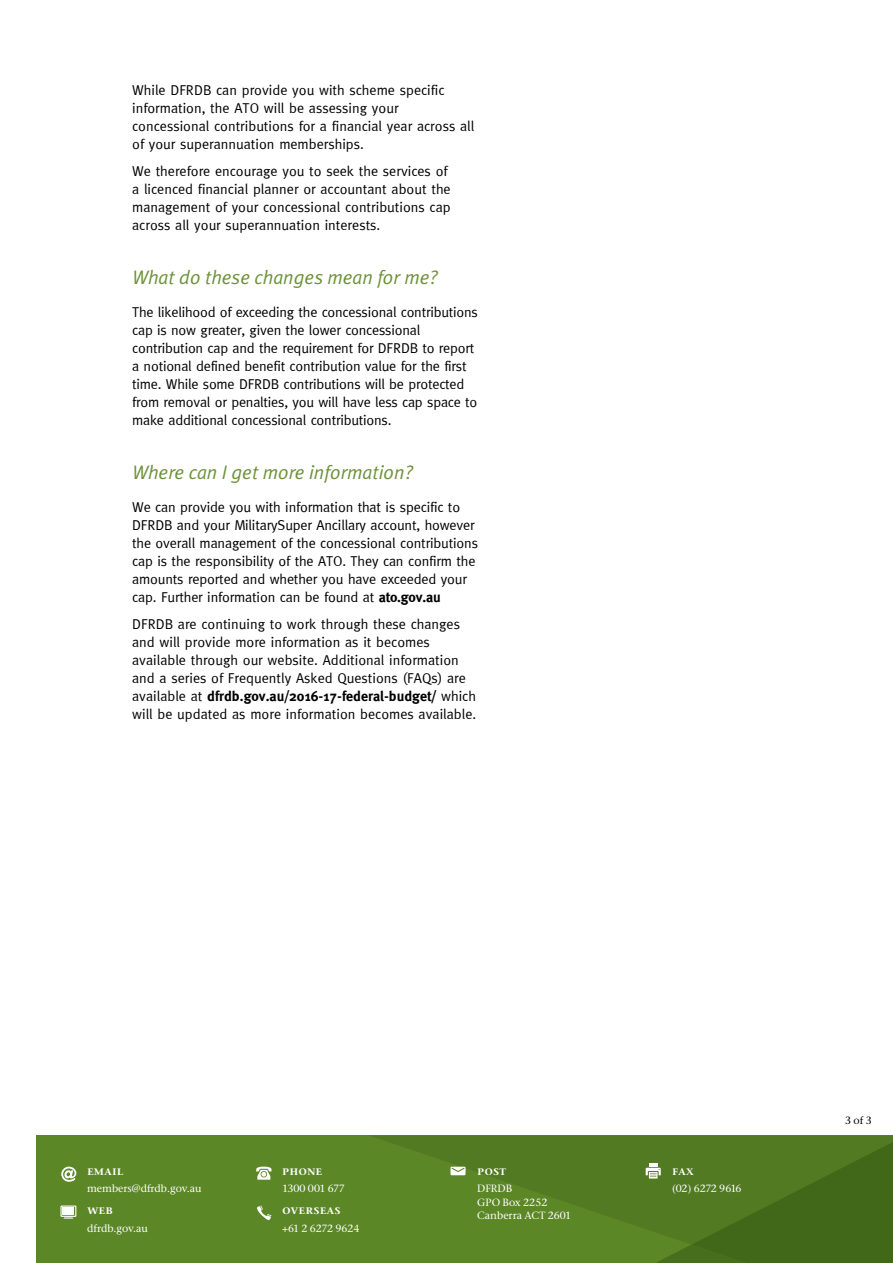
<style>
.page{position:relative;width:893px;height:1263px;background:#fff}
.page>*{position:absolute;margin:0;border:0;box-sizing:border-box;transform-origin:0 0}
.heading-2{font:italic 19.5px "Meta Plus Normal";color:#6c9239}
.body-text{font:14.25px/18px "Meta Normal";letter-spacing:-.01em;color:#000}
.CSC_-_Contact_Headin{font:12px "Stone Serif ITC Semi SC";color:#fff}
.CSC_-_Contacts{font:500 10.5px/13.5px "Stone Serif ITC";color:#fff}
.CSC_-_Contacts-2{font:500 10.5px "Stone Serif ITC";letter-spacing:-.035em;color:#fff}
.CSC_-_Contacts-3{font:500 10.5px "Stone Serif ITC";letter-spacing:-.025em;color:#fff}
.t1{font:500 10.5px "Stone Serif ITC";color:#000}
.s1{font-family:"Meta";font-weight:700}
</style>
<div class="page">
<div style="left:36px;top:1135px;width:857px;height:128px;background:#5c8727"></div>
<svg style="left:372px;top:1136px;width:258px;height:87px;fill:#527a22"></svg>
<svg style="left:61px;top:1166px;width:15px;height:16px"></svg>
<svg style="left:60px;top:1205px;width:16px;height:13px"></svg>
<div style="left:63px;top:1207px;width:11px;height:8px;background:#fff"></div>
<svg style="left:256px;top:1166px;width:15px;height:14px"></svg>
<svg style="left:451px;top:1167px;width:15px;height:8px"></svg>
<svg style="left:630px;top:1136px;width:263px;height:127px"></svg>
<svg style="left:257px;top:1205px;width:14px;height:15px"></svg>
<p class="body-text" style="left:132px;top:81px;width:344px">While DFRDB can provide you with scheme specific information, the ATO will be assessing your concessional contributions for a financial year across all of your superannuation memberships.</p>
<p class="body-text" style="left:132px;top:162px;width:320px">We therefore encourage you to seek the services of a licenced financial planner or accountant about the management of your concessional contributions cap across all your superannuation interests.</p>
<p class="heading-2" style="left:132px;top:266px;width:306px">What do these changes mean for me?</p>
<p class="body-text" style="left:132px;top:303px;width:347px">The likelihood of exceeding the concessional contributions cap is now greater, given the lower concessional contribution cap and the requirement for DFRDB to report a notional defined benefit contribution value for the first time. While some DFRDB contributions will be protected from removal or penalties, you will have less cap space to make additional concessional contributions.</p>
<p class="heading-2" style="left:132px;top:461px;width:281px">Where can I get more information?</p>
<p class="body-text" style="left:132px;top:498px;width:347px">We can provide you with information that is specific to DFRDB and your MilitarySuper Ancillary account, however the overall management of the concessional contributions cap is the responsibility of the ATO. They can confirm the amounts reported and whether you have exceeded your cap. Further information can be found at <span class="s1">ato.gov.au</span></p>
<p class="body-text" style="left:132px;top:615px;width:346px">DFRDB are continuing to work through these changes and will provide more information as it becomes available through our website. Additional information and a series of Frequently Asked Questions (FAQs) are available at <span class="s1">dfrdb.gov.au/2016-17-federal-budget/</span> which will be updated as more information becomes available.</p>
<p class="CSC_-_Contact_Headin" style="left:87px;top:1163px;width:38px">email</p>
<p class="CSC_-_Contacts" style="left:87px;top:1182px;width:116px">members@dfrdb.gov.au</p>
<p class="CSC_-_Contact_Headin" style="left:87px;top:1203px;width:27px">web</p>
<p class="CSC_-_Contacts" style="left:87px;top:1222px;width:62px">dfrdb.gov.au</p>
<p class="CSC_-_Contact_Headin" style="left:282px;top:1163px;width:42px">phone</p>
<p class="CSC_-_Contacts-3" style="left:282px;top:1182px;width:64px">1300 001 677</p>
<p class="CSC_-_Contact_Headin" style="left:282px;top:1203px;width:60px">overseas</p>
<p class="CSC_-_Contacts" style="left:282px;top:1222px;width:79px">+61 2 6272 9624</p>
<p class="CSC_-_Contact_Headin" style="left:477px;top:1163px;width:31px">post</p>
<p class="CSC_-_Contacts" style="left:477px;top:1182px;width:96px">DFRDB<br>GPO Box 2252<br>Canberra ACT 2601</p>
<p class="CSC_-_Contact_Headin" style="left:672px;top:1163px;width:24px">fax</p>
<p class="CSC_-_Contacts-2" style="left:672px;top:1182px;width:71px">(02) 6272 9616</p>
<p class="t1" style="left:845px;top:1113px;width:28px">3 of 3</p>
</div>
